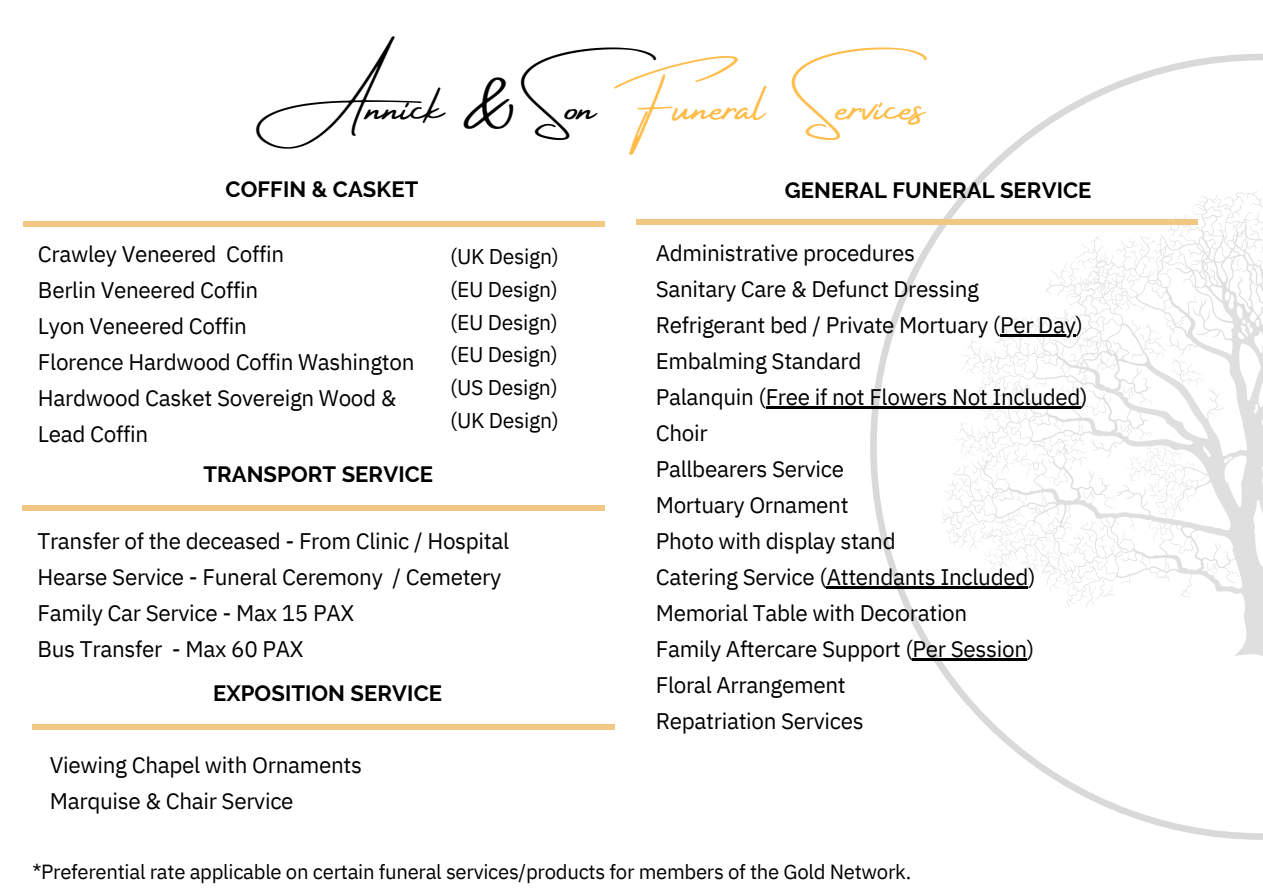
<style>
.page{position:relative;width:1263px;height:894px;background:#fff}
.page>*{position:absolute;margin:0;border:0;box-sizing:border-box;transform-origin:0 0}
.t1{font:49.05px "Amsterdam Four";color:#ffbc49}
.t2{font:22.5px/36px "IBM Plex Sans";letter-spacing:-.015em;color:#000}
.t3{font:700 22.05px "Raleway";letter-spacing:.005em;color:#000}
.t4{font:21.3px/32.8px "IBM Plex Sans";letter-spacing:-.015em;color:#000;text-align:justify}
.t5{font:20.4px "IBM Plex Sans";letter-spacing:-.015em;color:#000}
.s1{color:#000}
</style>
<div class="page">
<svg style="left:870px;top:54px;width:393px;height:785px"></svg>
<svg style="left:955px;top:608px;width:308px;height:48px"></svg>
<svg style="left:940px;top:182px;width:323px;height:426px"></svg>
<div style="left:23px;top:221px;width:582px;height:5px;background:#f1c883"></div>
<div style="left:23px;top:505px;width:582px;height:6px;background:#f1c883"></div>
<div style="left:32px;top:724px;width:583px;height:5px;background:#f1c883"></div>
<div style="left:636px;top:219px;width:562px;height:6px;background:#f1c883"></div>
<hr style="left:1000px;top:334px;width:76px;height:2px;background:#000">
<hr style="left:766px;top:406px;width:314px;height:2px;background:#000">
<hr style="left:827px;top:586px;width:201px;height:2px;background:#000">
<hr style="left:913px;top:658px;width:114px;height:2px;background:#000">
<h1 class="t1" style="left:291px;top:79px;width:648px"><span class="s1">Annick &amp; Son</span> Funeral Services</h1>
<p class="t3" style="left:226px;top:177px;width:194px">COFFIN &amp; CASKET</p>
<p class="t3" style="left:785px;top:177px;width:308px">GENERAL FUNERAL SERVICE</p>
<p class="t2" style="left:38px;top:235px;width:378px">Crawley Veneered Coffin<br>Berlin Veneered Coffin<br>Lyon Veneered Coffin<br>Florence Hardwood Coffin Washington<br>Hardwood Casket Sovereign Wood &amp;<br>Lead Coffin</p>
<p class="t4" style="left:450px;top:239px;width:110px">(UK Design) (EU Design) (EU Design) (EU Design) (US Design) (UK Design)</p>
<p class="t3" style="left:203px;top:461px;width:231px">TRANSPORT SERVICE</p>
<p class="t2" style="left:37px;top:522px;width:473px">Transfer of the deceased - From Clinic / Hospital Hearse Service - Funeral Ceremony / Cemetery Family Car Service - Max 15 PAX<br>Bus Transfer - Max 60 PAX</p>
<p class="t3" style="left:213px;top:680px;width:230px">EXPOSITION SERVICE</p>
<p class="t2" style="left:50px;top:746px;width:314px">Viewing Chapel with Ornaments<br>Marquise &amp; Chair Service</p>
<p class="t2" style="left:656px;top:234px;width:433px">Administrative procedures<br>Sanitary Care &amp; Defunct Dressing<br>Refrigerant bed / Private Mortuary (Per Day)<br>Embalming Standard<br>Palanquin (Free if not Flowers Not Included)<br>Choir<br>Pallbearers Service<br>Mortuary Ornament<br>Photo with display stand<br>Catering Service (Attendants Included)<br>Memorial Table with Decoration<br>Family Aftercare Support (Per Session)<br>Floral Arrangement<br>Repatriation Services</p>
<p class="t5" style="left:32px;top:858px;width:880px">*Preferential rate applicable on certain funeral services/products for members of the Gold Network.</p>
</div>
